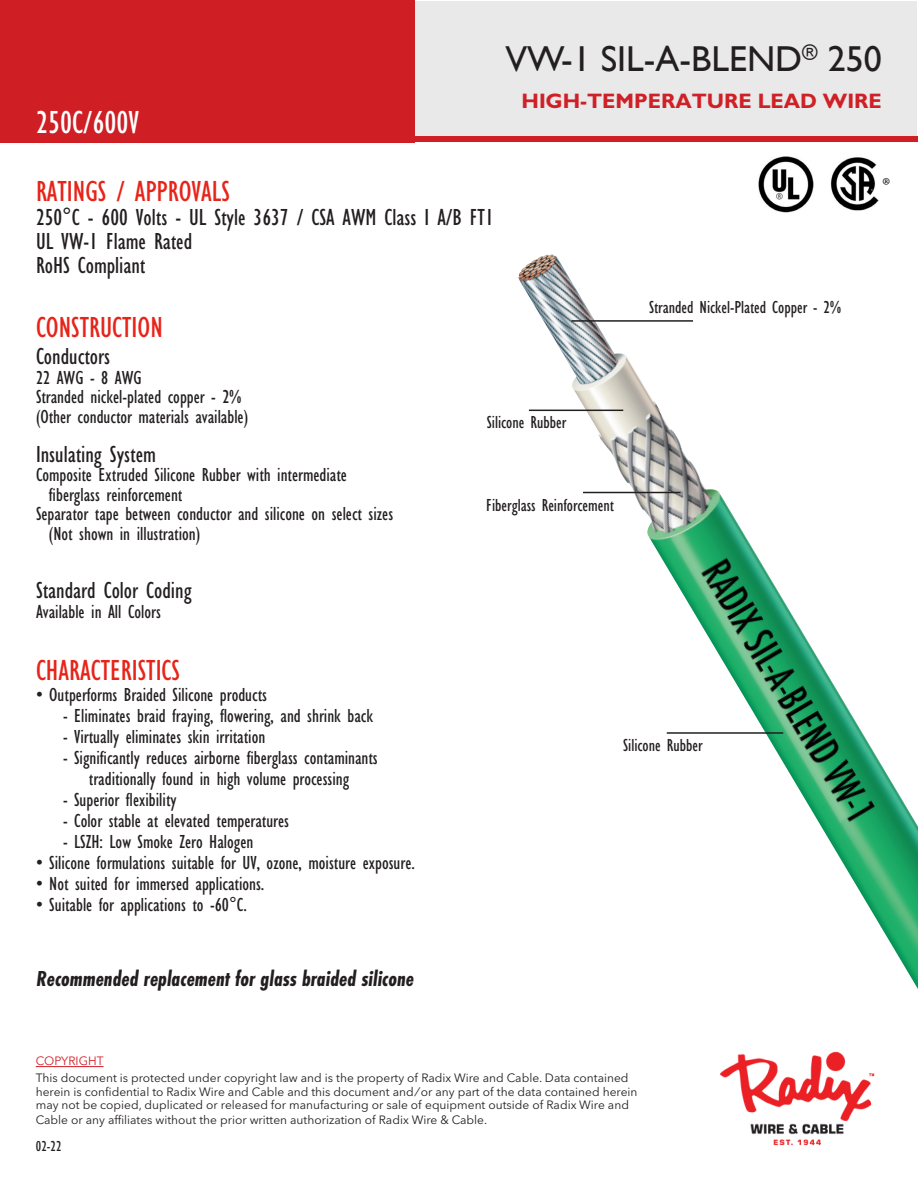
<style>
.page{position:relative;width:918px;height:1188px;background:#fff}
.page>*{position:absolute;margin:0;border:0;box-sizing:border-box;transform-origin:0 0}
.t1{font:36px "Gill Sans";color:#231f20}
.t2{font:condensed 33px "Gill Sans";color:#fff}
.t3{font:condensed 30px "Gill Sans";color:#e72419}
.t4{font:25.8px "Minion Pro";color:#231f20}
.t5{font:condensed 24px "Gill Sans";color:#231f20}
.t6{font:italic 700 22.5px "Futura PT Cond";color:#231f20}
.t7{font:700 21px "Gill Sans";color:#d02027}
.t8{font:condensed 19.5px/19.5px "Gill Sans";color:#231f20}
.t9{font:condensed 18px "Gill Sans";color:#231f20}
.t10{font:condensed 15px "Gill Sans";color:#231f20}
.t11{font:12px/13.5px "Avenir Next LT Pro";color:#231f20}
.t12{font:12px "Avenir Next LT Pro";color:#d01e25}
</style>
<div class="page">
<div style="left:414px;top:1px;width:503px;height:137px;background:#e9e9e9"></div>
<div style="left:0;top:0;width:414px;height:142px;background:#d01e25"></div>
<div style="left:0;top:136px;width:918px;height:6px;background:#d01e25"></div>
<img style="left:518px;top:254px;width:400px;height:735px">
<hr style="left:529px;top:410px;width:94px;height:1px;background:#231f20">
<hr style="left:571px;top:320px;width:122px;height:2px;background:#231f20">
<hr style="left:583px;top:492px;width:98px;height:1px;background:#231f20">
<hr style="left:667px;top:732px;width:116px;height:2px;background:#231f20">
<img style="left:720px;top:1051px;width:155px;height:94px">
<hr style="left:36px;top:1066px;width:68px;height:1px;background:#d01e25">
<img style="left:758px;top:156px;width:56px;height:57px">
<img style="left:830px;top:157px;width:49px;height:54px">
<p class="t2" style="left:36px;top:105px;width:105px">250C/600V</p>
<p class="t1" style="left:506px;top:38px;width:378px">VW-1 SIL-A-BLEND<sup>®</sup> 250</p>
<p class="t7" style="left:522px;top:88px;width:362px">HIGH-TEMPERATURE LEAD WIRE</p>
<p class="t3" style="left:36px;top:175px;width:195px">RATINGS / APPROVALS</p>
<p class="t5" style="left:36px;top:204px;width:459px">250°C - 600 Volts - UL Style 3637 / CSA AWM Class I A/B FT1</p>
<p class="t5" style="left:36px;top:228px;width:158px">UL VW-1 Flame Rated</p>
<p class="t5" style="left:36px;top:252px;width:111px">RoHS Compliant</p>
<p class="t4" style="left:882px;top:169px;width:10px">®</p>
<p class="t3" style="left:36px;top:311px;width:128px">CONSTRUCTION</p>
<p class="t5" style="left:36px;top:343px;width:76px">Conductors</p>
<p class="t8" style="left:36px;top:368px;width:107px">22 AWG - 8 AWG</p>
<p class="t8" style="left:36px;top:388px;width:207px">Stranded nickel-plated copper - 2%</p>
<p class="t8" style="left:36px;top:407px;width:214px">(Other conductor materials available)</p>
<p class="t5" style="left:36px;top:441px;width:121px">Insulating System</p>
<p class="t8" style="left:36px;top:466px;width:312px">Composite Extruded Silicone Rubber with intermediate</p>
<p class="t8" style="left:49px;top:485px;width:135px">fiberglass reinforcement</p>
<p class="t8" style="left:49px;top:505px;width:346px;text-indent:-13px">Separator tape between conductor and silicone on select sizes (Not shown in illustration)</p>
<p class="t5" style="left:36px;top:577px;width:157px">Standard Color Coding</p>
<p class="t8" style="left:36px;top:602px;width:126px">Available in All Colors</p>
<p class="t3" style="left:36px;top:654px;width:146px">CHARACTERISTICS</p>
<p class="t8" style="left:36px;top:686px;width:233px">• Outperforms Braided Silicone products</p>
<p class="t8" style="left:63px;top:707px;width:312px">- Eliminates braid fraying, flowering, and shrink back</p>
<p class="t8" style="left:63px;top:728px;width:204px">- Virtually eliminates skin irritation</p>
<p class="t8" style="left:63px;top:749px;width:316px">- Significantly reduces airborne fiberglass contaminants</p>
<p class="t8" style="left:89px;top:770px;width:262px">traditionally found in high volume processing</p>
<p class="t8" style="left:63px;top:791px;width:115px">- Superior flexibility</p>
<p class="t8" style="left:63px;top:812px;width:228px">- Color stable at elevated temperatures</p>
<p class="t8" style="left:63px;top:833px;width:192px">- LSZH: Low Smoke Zero Halogen</p>
<p class="t8" style="left:36px;top:854px;width:380px">• Silicone formulations suitable for UV, ozone, moisture exposure.</p>
<p class="t8" style="left:36px;top:875px;width:230px">• Not suited for immersed applications.</p>
<p class="t8" style="left:36px;top:896px;width:212px">• Suitable for applications to -60°C.</p>
<p class="t6" style="left:37px;top:965px;width:379px">Recommended replacement for glass braided silicone</p>
<p class="t9" style="left:649px;top:297px;width:194px">Stranded Nickel-Plated Copper - 2%</p>
<p class="t9" style="left:487px;top:413px;width:81px">Silicone Rubber</p>
<p class="t9" style="left:486px;top:495px;width:129px">Fiberglass Reinforcement</p>
<p class="t9" style="left:623px;top:736px;width:81px">Silicone Rubber</p>
<p class="t12" style="left:36px;top:1054px;width:69px">COPYRIGHT</p>
<p class="t11" style="left:36px;top:1071px;width:603px">This document is protected under copyright law and is the property of Radix Wire and Cable. Data contained herein is confidential to Radix Wire and Cable and this document and / or any part of the data contained herein may not be copied, duplicated or released for manufacturing or sale of equipment outside of Radix Wire and</p>
<p class="t11" style="left:36px;top:1113px;width:453px">Cable or any affiliates without the prior written authorization of Radix Wire &amp; Cable.</p>
<p class="t10" style="left:36px;top:1138px;width:27px">02-22</p>
</div>
